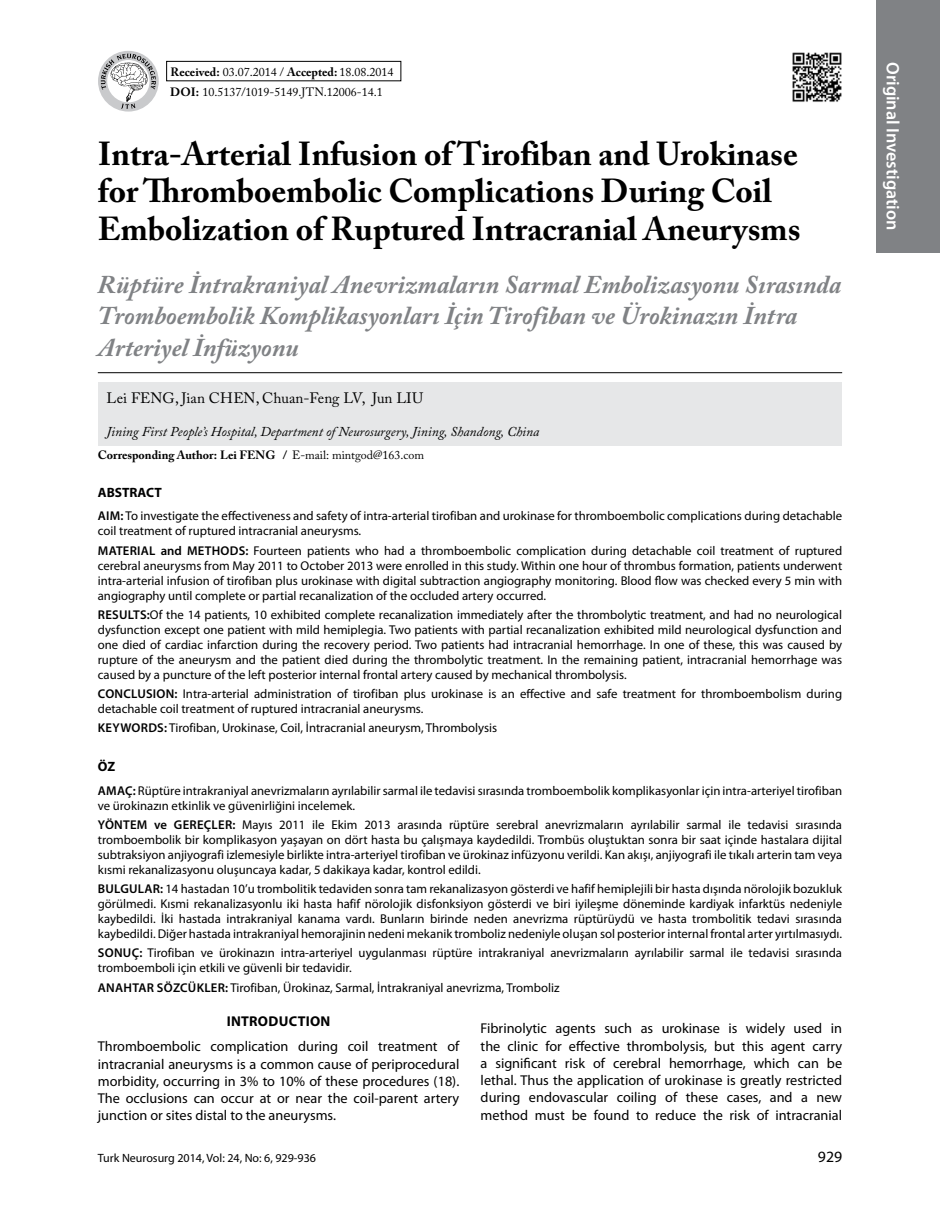
<style>
.page{position:relative;width:940px;height:1217px;background:#fff}
.page>*{position:absolute;margin:0;border:0;box-sizing:border-box;transform-origin:0 0}
.t1{font:700 33px/37.5px "Adobe Caslon Pro";color:#000}
.t2{font:italic 700 25.5px/31.5px "Adobe Caslon Pro";color:#808285}
.t3{font:600 18px "Myriad Pro";color:#fff}
.t4{font:15.75px "Myriad Pro";color:#000}
.t5{font:15px "Adobe Caslon Pro";color:#000}
.t6{font:14.25px/17.2px "Myriad Pro";color:#000;text-align:justify}
.t7{font:700 14.25px "Myriad Pro";letter-spacing:.02em;color:#000}
.t8{font:italic 13.5px "Adobe Caslon Pro";color:#000}
.t9{font:700 13.5px "Myriad Pro";color:#000}
.t10{font:12.75px/15px "Myriad Pro";color:#000}
.t11{font:600 12.75px "Myriad Pro";letter-spacing:.01em;color:#000}
.t12{font:12px/20.2px "Adobe Caslon Pro";color:#000}
.t13{font:12px "Myriad Pro";color:#000}
.t14{font:700 12px "Adobe Caslon Pro";color:#000}
.s1{font-weight:700}
.s2{font-weight:600}
</style>
<div class="page">
<div style="left:876px;top:0;width:64px;height:252px;background:#808285"></div>
<div style="left:166px;top:61px;width:235px;height:20px;border:1px solid #000"></div>
<div style="left:98px;top:51px;width:61px;height:60px;background:#c9cacc;border-radius:50%"></div>
<svg style="left:101px;top:54px;width:55px;height:55px"></svg>
<div style="left:98px;top:382px;width:744px;height:64px;background:#e6e7e8"></div>
<hr style="left:98px;top:372px;width:744px;height:1px;background:#000">
<img style="left:792px;top:52px;width:50px;height:50px">
<p class="t12" style="left:170px;top:61px;width:225px"><span class="s1">Received:</span> 03.07.2014 / <span class="s1">Accepted:</span> 18.08.2014<br><span class="s1">DOI:</span> 10.5137/1019-5149.JTN.12006-14.1</p>
<h1 class="t1" style="left:98px;top:134px;width:704px">Intra-Arterial Infusion of Tirofiban and Urokinase for Thromboembolic Complications During Coil<br>Embolization of Ruptured Intracranial Aneurysms</h1>
<h2 class="t2" style="left:98px;top:268px;width:745px">Rüptüre İntrakraniyal Anevrizmaların Sarmal Embolizasyonu Sırasında<br>Tromboembolik Komplikasyonları İçin Tirofiban ve Ürokinazın İntra<br>Arteriyel İnfüzyonu</h2>
<p class="t5" style="left:106px;top:388px;width:318px">Lei Feng, Jian Chen, Chuan-Feng Lv, Jun Lıu</p>
<p class="t8" style="left:106px;top:423px;width:434px">Jining First People’s Hospital, Department of Neurosurgery, Jining, Shandong, China</p>
<p class="t14" style="left:98px;top:448px;width:160px">Corresponding Author: Lei Feng</p>
<p class="t12" style="left:283px;top:445px;width:143px"><span class="s1">/</span> E-mail: mintgod@163.com</p>
<p class="t9" style="left:98px;top:483px;width:65px">ABSTRACT</p>
<p class="t10" style="left:98px;top:508px;width:746px"><span class="s2">AIM:</span> To investigate the effectiveness and safety of intra-arterial tirofiban and urokinase for thromboembolic complications during detachable coil treatment of ruptured intracranial aneurysms.</p>
<p class="t11" style="left:98px;top:542px;width:9px">MATER</p>
<p class="t11" style="left:137px;top:542px;width:59px">IAL AND MET</p>
<p class="t10" style="left:98px;top:542px;width:746px;text-align:justify;text-indent:114px"><span class="s2">HODS:</span> Fourteen patients who had a thromboembolic complication during detachable coil treatment of ruptured cerebral aneurysms from May 2011 to October 2013 were enrolled in this study. Within one hour of thrombus formation, patients underwent intra-arterial infusion of tirofiban plus urokinase with digital subtraction angiography monitoring. Blood flow was checked every 5 min with angiography until complete or partial recanalization of the occluded artery occurred.</p>
<p class="t10" style="left:98px;top:606px;width:746px;text-align:justify"><span class="s2">RESULTS:</span>Of the 14 patients, 10 exhibited complete recanalization immediately after the thrombolytic treatment, and had no neurological dysfunction except one patient with mild hemiplegia. Two patients with partial recanalization exhibited mild neurological dysfunction and one died of cardiac infarction during the recovery period. Two patients had intracranial hemorrhage. In one of these, this was caused by rupture of the aneurysm and the patient died during the thrombolytic treatment. In the remaining patient, intracranial hemorrhage was caused by a puncture of the left posterior internal frontal artery caused by mechanical thrombolysis.</p>
<p class="t10" style="left:98px;top:686px;width:746px"><span class="s2">CONCLUSION:</span> Intra-arterial administration of tirofiban plus urokinase is an effective and safe treatment for thromboembolism during detachable coil treatment of ruptured intracranial aneurysms.</p>
<p class="t10" style="left:98px;top:720px;width:401px"><span class="s2">KEYWORDS:</span> Tirofiban, Urokinase, Coil, İntracranial aneurysm, Thrombolysis</p>
<p class="t9" style="left:98px;top:757px;width:19px">ÖZ</p>
<p class="t10" style="left:98px;top:782px;width:746px"><span class="s2">AMAÇ:</span> Rüptüre intrakraniyal anevrizmaların ayrılabilir sarmal ile tedavisi sırasında tromboembolik komplikasyonlar için intra-arteriyel tirofiban ve ürokinazın etkinlik ve güvenirliğini incelemek.</p>
<p class="t10" style="left:98px;top:816px;width:746px;text-align:justify"><span class="s2">YÖNTEM VE GEREÇLER:</span> Mayıs 2011 ile Ekim 2013 arasında rüptüre serebral anevrizmaların ayrılabilir sarmal ile tedavisi sırasında tromboembolik bir komplikasyon yaşayan on dört hasta bu çalışmaya kaydedildi. Trombüs oluştuktan sonra bir saat içinde hastalara dijital subtraksiyon anjiyografi izlemesiyle birlikte intra-arteriyel tirofiban ve ürokinaz infüzyonu verildi. Kan akışı, anjiyografi ile tıkalı arterin tam veya kısmi rekanalizasyonu oluşuncaya kadar, 5 dakikaya kadar, kontrol edildi.</p>
<p class="t10" style="left:98px;top:880px;width:746px;text-align:justify"><span class="s2">BULGULAR:</span> 14 hastadan 10’u trombolitik tedaviden sonra tam rekanalizasyon gösterdi ve hafif hemiplejili bir hasta dışında nörolojik bozukluk görülmedi. Kısmi rekanalizasyonlu iki hasta hafif nörolojik disfonksiyon gösterdi ve biri iyileşme döneminde kardiyak infarktüs nedeniyle kaybedildi. İki hastada intrakraniyal kanama vardı. Bunların birinde neden anevrizma rüptürüydü ve hasta trombolitik tedavi sırasında kaybedildi. Diğer hastada intrakraniyal hemorajinin nedeni mekanik tromboliz nedeniyle oluşan sol posterior internal frontal arter yırtılmasıydı.</p>
<p class="t10" style="left:98px;top:945px;width:746px"><span class="s2">SONUÇ:</span> Tirofiban ve ürokinazın intra-arteriyel uygulanması rüptüre intrakraniyal anevrizmaların ayrılabilir sarmal ile tedavisi sırasında tromboemboli için etkili ve güvenli bir tedavidir.</p>
<p class="t10" style="left:98px;top:979px;width:463px"><span class="s2">ANAHTAR SÖZCÜKLER:</span> Tirofiban, Ürokinaz, Sarmal, İntrakraniyal anevrizma, Tromboliz</p>
<p class="t7" style="left:227px;top:1011px;width:25px">INTRO</p>
<p class="t7" style="left:268px;top:1011px;width:63px">DUCTION</p>
<p class="t6" style="left:98px;top:1037px;width:363px">Thromboembolic complication during coil treatment of intracranial aneurysms is a common cause of periprocedural morbidity, occurring in 3% to 10% of these procedures (18).<br>The occlusions can occur at or near the coil-parent artery junction or sites distal to the aneurysms.</p>
<p class="t6" style="left:480px;top:1019px;width:363px">Fibrinolytic agents such as urokinase is widely used in the clinic for effective thrombolysis, but this agent carry a significant risk of cerebral hemorrhage, which can be lethal. Thus the application of urokinase is greatly restricted during endovascular coiling of these cases, and a new method must be found to reduce the risk of intracranial</p>
<p class="t13" style="left:98px;top:1149px;width:220px">Turk Neurosurg 2014, Vol: 24, No: 6, 929-936</p>
<p class="t4" style="left:818px;top:1146px;width:26px">929</p>
<h3 class="t3" style="left:904px;top:62px;width:170px;rotate:90deg">ORIGINAL INVESTIGATION</h3>
</div>
